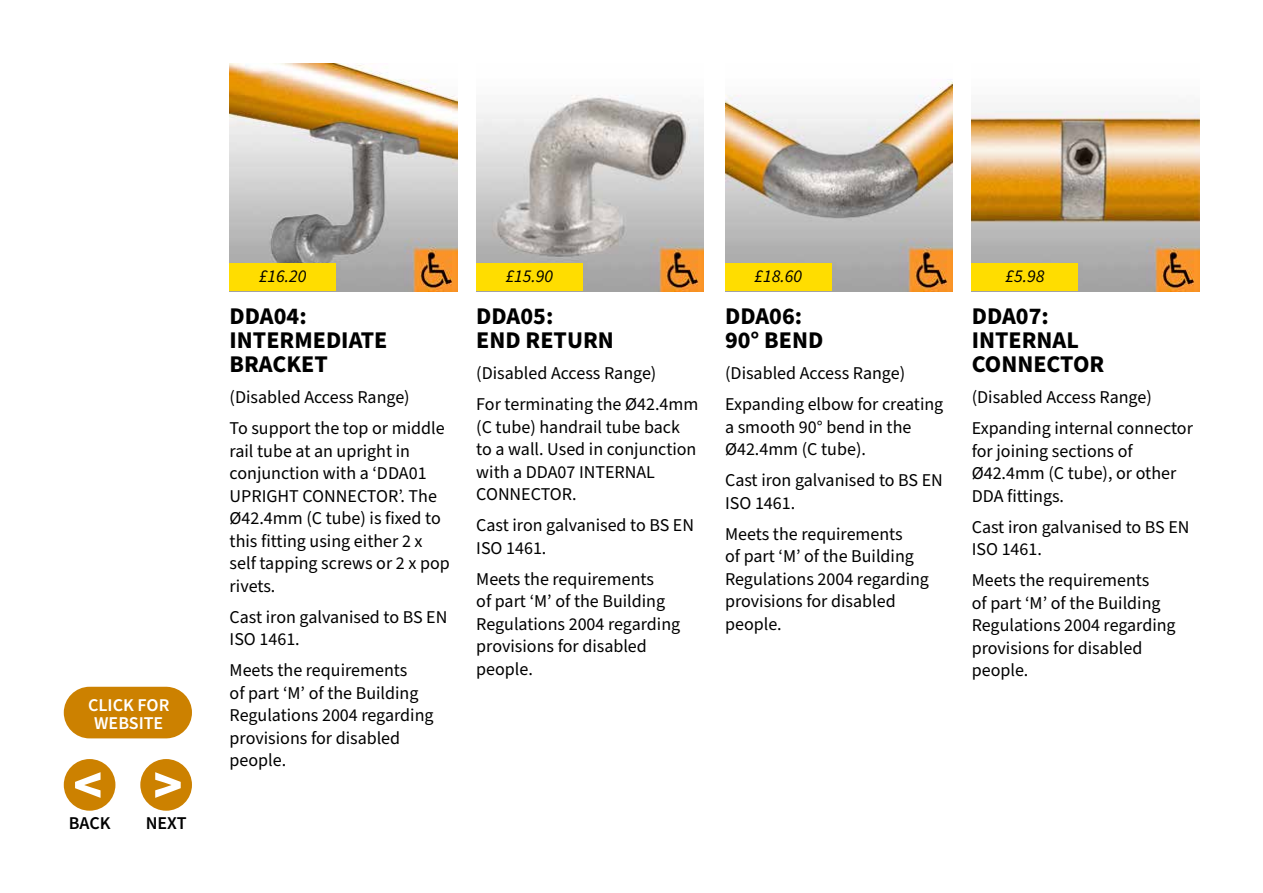
<style>
.page{position:relative;width:1263px;height:893px;background:#fff}
.page>*{position:absolute;margin:0;border:0;box-sizing:border-box;transform-origin:0 0}
.t1{font:700 24px/24px "Source Sans Pro";color:#000}
.t2{font:18px/22.5px "Source Sans Pro";color:#000}
.t3{font:italic 18px "Source Sans Pro";color:#000}
.t4{font:600 18px/18px "Source Sans Pro";color:#fff;text-align:center}
.t5{font:600 18px "Source Sans Pro";color:#000}
</style>
<div class="page">
<img style="left:230px;top:64px;width:227px;height:227px">
<img style="left:476px;top:95px;width:228px;height:196px">
<div style="left:64px;top:759px;width:51px;height:52px;background:#cc8100;border-radius:50%"></div>
<div style="left:140px;top:759px;width:52px;height:52px;background:#cc8100;border-radius:50%"></div>
<svg style="left:75px;top:772px;width:26px;height:26px"></svg>
<svg style="left:155px;top:772px;width:26px;height:26px"></svg>
<svg style="left:64px;top:687px;width:128px;height:51px;background:#d08b15"></svg>
<div style="left:230px;top:264px;width:106px;height:27px;background:#fd0"></div>
<div style="left:476px;top:264px;width:107px;height:27px;background:#fd0"></div>
<img style="left:725px;top:79px;width:227px;height:212px">
<img style="left:972px;top:109px;width:227px;height:182px">
<div style="left:725px;top:264px;width:106px;height:27px;background:#fd0"></div>
<div style="left:972px;top:264px;width:106px;height:27px;background:#fd0"></div>
<p class="t4" style="left:88px;top:696px;width:83px">CLICK FOR<br>WEBSITE</p>
<p class="t5" style="left:69px;top:811px;width:43px">BACK</p>
<p class="t5" style="left:146px;top:811px;width:42px">NEXT</p>
<p class="t3" style="left:259px;top:264px;width:49px">£16.20</p>
<p class="t3" style="left:506px;top:264px;width:49px">£15.90</p>
<h1 class="t1" style="left:230px;top:305px;width:159px">DDA04:<br>INTERMEDIATE<br>BRACKET</h1>
<p class="t2" style="left:230px;top:382px;width:216px;line-height:31px">(Disabled Access Range)<br>To support the top or middle</p>
<p class="t2" style="left:230px;top:440px;width:222px">rail tube at an upright in conjunction with a ‘DDA01<br>UPRIGHT CONNECTOR’. The<br>Ø42.4mm (C tube) is fixed to this fitting using either 2 x self tapping screws or 2 x pop rivets.</p>
<p class="t2" style="left:230px;top:606px;width:219px">Cast iron galvanised to BS EN<br>ISO 1461.</p>
<p class="t2" style="left:230px;top:660px;width:205px">Meets the requirements<br>of part ‘M’ of the Building<br>Regulations 2004 regarding provisions for disabled people.</p>
<h1 class="t1" style="left:476px;top:305px;width:139px">DDA05:<br>END RETURN</h1>
<p class="t2" style="left:476px;top:358px;width:223px;line-height:31px">(Disabled Access Range)<br>For terminating the Ø42.4mm</p>
<p class="t2" style="left:476px;top:416px;width:222px">(C tube) handrail tube back to a wall. Used in conjunction with a DDA07 INTERNAL<br>CONNECTOR.</p>
<p class="t2" style="left:476px;top:515px;width:219px">Cast iron galvanised to BS EN<br>ISO 1461.</p>
<p class="t2" style="left:476px;top:568px;width:205px">Meets the requirements<br>of part ‘M’ of the Building<br>Regulations 2004 regarding provisions for disabled people.</p>
<p class="t3" style="left:754px;top:264px;width:49px">£18.60</p>
<p class="t3" style="left:1005px;top:264px;width:40px">£5.98</p>
<h1 class="t1" style="left:725px;top:305px;width:100px">DDA06:<br>90° BEND</h1>
<p class="t2" style="left:725px;top:358px;width:220px;line-height:31px">(Disabled Access Range)<br>Expanding elbow for creating</p>
<p class="t2" style="left:725px;top:416px;width:188px">a smooth 90° bend in the<br>Ø42.4mm (C tube).</p>
<p class="t2" style="left:725px;top:470px;width:219px">Cast iron galvanised to BS EN<br>ISO 1461.</p>
<p class="t2" style="left:725px;top:523px;width:205px">Meets the requirements<br>of part ‘M’ of the Building<br>Regulations 2004 regarding provisions for disabled people.</p>
<h1 class="t1" style="left:972px;top:305px;width:134px">DDA07:<br>INTERNAL<br>CONNECTOR</h1>
<p class="t2" style="left:972px;top:382px;width:223px;line-height:31px">(Disabled Access Range)<br>Expanding internal connector</p>
<p class="t2" style="left:972px;top:440px;width:206px">for joining sections of<br>Ø42.4mm (C tube), or other<br>DDA fittings.</p>
<p class="t2" style="left:972px;top:516px;width:219px">Cast iron galvanised to BS EN<br>ISO 1461.</p>
<p class="t2" style="left:972px;top:570px;width:205px">Meets the requirements<br>of part ‘M’ of the Building<br>Regulations 2004 regarding provisions for disabled people.</p>
</div>
